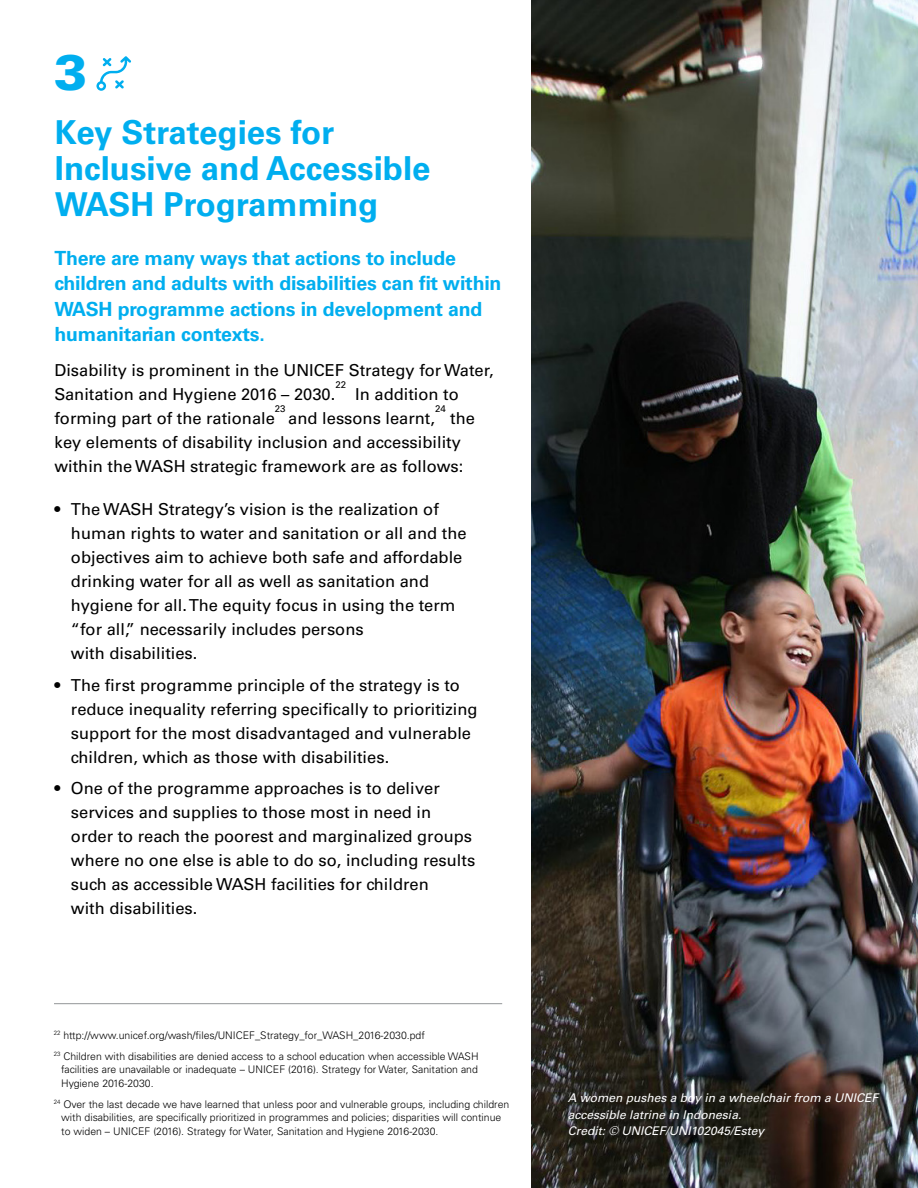
<style>
.page{position:relative;width:918px;height:1188px;background:#fff}
.page>*{position:absolute;margin:0;border:0;box-sizing:border-box;transform-origin:0 0}
.t1{font:900 49.5px "Univers LT Std";color:#00aeef}
.t2{font:700 33px/36px "Univers LT Std";color:#00aeef}
.t3{font:700 19.5px/25.5px "Univers LT Std";letter-spacing:-.01em;color:#00aeef}
.t4{font:16.5px/24px "Univers LT Std";color:#000}
.t5{font:italic 12px/16.5px "Univers LT Std";color:#fff}
.t6{font:300 10.5px/13.5px "Univers LT Std";color:#000}
.t7{font:9.6px "Univers LT Std";color:#000}
</style>
<div class="page">
<img style="left:531px;top:0;width:387px;height:1188px">
<hr style="left:54px;top:1003px;width:448px;height:1px;background:#939598">
<svg style="left:96px;top:56px;width:35px;height:35px"></svg>
<h1 class="t1" style="left:54px;top:41px;width:35px">3</h1>
<h2 class="t2" style="left:55px;top:115px;width:377px">Key Strategies for<br>Inclusive and Accessible<br>WASH Programming</h2>
<p class="t3" style="left:54px;top:245px;width:449px">There are many ways that actions to include children and adults with disabilities can fit within WASH programme actions in development and humanitarian contexts.</p>
<p class="t4" style="left:54px;top:358px;width:441px">Disability is prominent in the UNICEF Strategy for Water,<br>Sanitation and Hygiene 2016 – 2030.</p>
<p class="t7" style="left:335px;top:379px;width:12px">22</p>
<p class="t4" style="left:355px;top:382px;width:105px">In addition to</p>
<p class="t7" style="left:435px;top:403px;width:12px">24</p>
<p class="t4" style="left:54px;top:406px;width:422px;text-indent:396px">the key elements of disability inclusion and accessibility within the WASH strategic framework are as follows:</p>
<p class="t4" style="left:71px;top:497px;width:397px;text-indent:-16px">• The WASH Strategy’s vision is the realization of human rights to water and sanitation or all and the objectives aim to achieve both safe and affordable drinking water for all as well as sanitation and hygiene for all. The equity focus in using the term “for all,” necessarily includes persons<br>with disabilities.</p>
<p class="t4" style="left:71px;top:673px;width:408px;text-indent:-16px">• The first programme principle of the strategy is to reduce inequality referring specifically to prioritizing support for the most disadvantaged and vulnerable children, which as those with disabilities.</p>
<p class="t4" style="left:71px;top:776px;width:406px;text-indent:-16px">• One of the programme approaches is to deliver services and supplies to those most in need in order to reach the poorest and marginalized groups where no one else is able to do so, including results such as accessible WASH facilities for children<br>with disabilities.</p>
<p class="t7" style="left:275px;top:403px;width:12px">23</p>
<p class="t4" style="left:54px;top:406px;width:222px">forming part of the rationale</p>
<p class="t4" style="left:288px;top:406px;width:148px">and lessons learnt,</p>
<p class="t6" style="left:54px;top:1025px;width:426px;line-height:21px"><sup>22</sup> http://www.unicef.org/wash/files/UNICEF_Strategy_for_WASH_2016-2030.pdf<br><sup>23</sup> Children with disabilities are denied access to a school education when accessible WASH</p>
<p class="t6" style="left:61px;top:1063px;width:418px">facilities are unavailable or inadequate – UNICEF (2016). Strategy for Water, Sanitation and<br>Hygiene 2016-2030.</p>
<p class="t6" style="left:61px;top:1098px;width:450px;text-indent:-8px"><sup>24</sup> Over the last decade we have learned that unless poor and vulnerable groups, including children with disabilities, are specifically prioritized in programmes and policies; disparities will continue to widen – UNICEF (2016). Strategy for Water, Sanitation and Hygiene 2016-2030.</p>
<p class="t5" style="left:568px;top:1090px;width:312px">A women pushes a boy in a wheelchair from a UNICEF accessible latrine in Indonesia.<br>Credit: © UNICEF/UNI102045/Estey</p>
</div>
